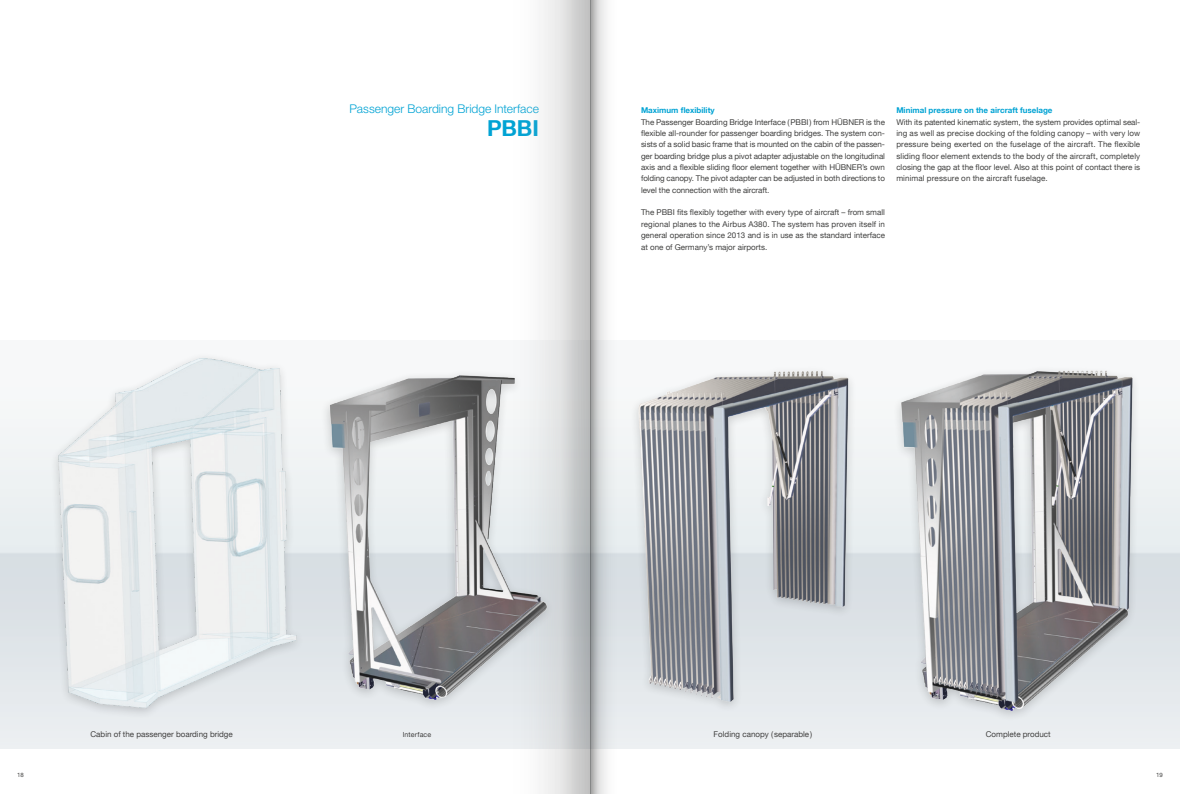
<style>
.page{position:relative;width:1180px;height:794px;background:#fff}
.page>*{position:absolute;margin:0;border:0;box-sizing:border-box;transform-origin:0 0}
.t1{font:700 22px "Helvetica Neue LT";color:#00a3d4}
.t2{font:300 12px "Helvetica Neue LT Pro";color:#00a3d4}
.t3{font:8px/11.3px "Helvetica Neue LT";color:#414140;text-align:justify}
.t4{font:700 8px "Helvetica Neue LT";color:#00a3d4}
.t5{font:7px "Helvetica Neue LT";letter-spacing:.015em;color:#414140}
.t6{font:6px "Helvetica Neue LT";color:#414140}
</style>
<div class="page">
<img style="left:300px;top:340px;width:205px;height:386px">
<img style="left:626px;top:345px;width:233px;height:369px">
<div style="left:891px;top:365px;width:249px;height:357px;background:#e8ecef"></div>
<img style="left:887px;top:361px;width:255px;height:350px">
<img style="left:54px;top:343px;width:255px;height:383px">
<svg style="left:595px;top:0;width:23px;height:794px"></svg>
<svg style="left:505px;top:0;width:90px;height:794px"></svg>
<h2 class="t2" style="left:349px;top:102px;width:191px">Passenger Boarding Bridge Interface</h2>
<h1 class="t1" style="left:487px;top:115px;width:53px">PBBI</h1>
<p class="t4" style="left:641px;top:106px;width:75px">Maximum flexibility</p>
<p class="t3" style="left:641px;top:116px;width:245px">The Passenger Boarding Bridge Interface (PBBI) from HÜBNER is the flexible all-rounder for passenger boarding bridges. The system con&shy;sists of a solid basic frame that is mounted on the cabin of the passen&shy;ger boarding bridge plus a pivot adapter adjustable on the longitudinal axis and a flexible sliding floor element together with HÜBNER’s own folding canopy. The pivot adapter can be adjusted in both directions to level the connection with the aircraft.</p>
<p class="t3" style="left:641px;top:207px;width:245px">The PBBI fits flexibly together with every type of aircraft – from small regional planes to the Airbus A380. The system has proven itself in general operation since 2013 and is in use as the standard interface at one of Germany’s major airports.</p>
<p class="t4" style="left:896px;top:106px;width:158px">Minimal pressure on the aircraft fuselage</p>
<p class="t3" style="left:896px;top:116px;width:245px">With its patented kinematic system, the system provides optimal seal&shy;ing as well as precise docking of the folding canopy – with very low pressure being exerted on the fuselage of the aircraft. The flexible sliding floor element extends to the body of the aircraft, completely closing the gap at the floor level. Also at this point of contact there is minimal pressure on the aircraft fuselage.</p>
<p class="t3" style="left:90px;top:728px;width:144px">Cabin of the passenger boarding bridge</p>
<p class="t5" style="left:402px;top:730px;width:30px">Interface</p>
<p class="t3" style="left:713px;top:728px;width:100px">Folding canopy (separable )</p>
<p class="t3" style="left:985px;top:728px;width:66px">Complete product</p>
<p class="t6" style="left:17px;top:771px;width:8px">18</p>
<p class="t6" style="left:1156px;top:771px;width:8px">19</p>
</div>
